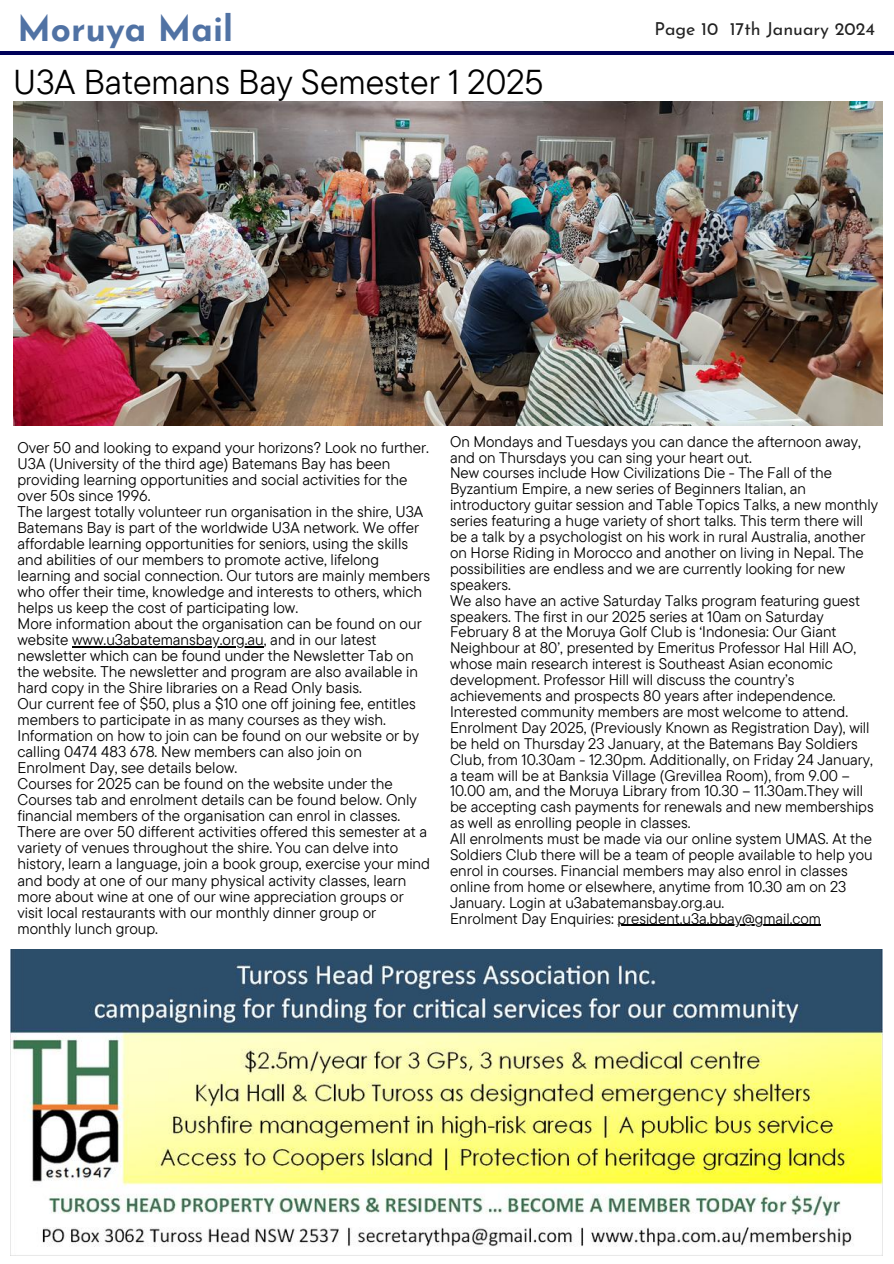
<style>
.page{position:relative;width:894px;height:1264px;background:#fff}
.page>*{position:absolute;margin:0;border:0;box-sizing:border-box;transform-origin:0 0}
.t1{font:700 35.25px "Josefin Sans";color:#5072a4}
.t2{font:34.35px "TT Commons Pro";color:#000}
.t3{font:17.85px "Josefin Sans";color:#222}
.t4{font:15.45px/16px "TT Commons Pro";color:#000}
.t5{font:15.3px/15.9px "TT Commons Pro";color:#000}
</style>
<div class="page">
<hr style="left:0;top:52px;width:893px;height:2px;background:#000259">
<img style="left:10px;top:950px;width:872px;height:304px">
<img style="left:13px;top:102px;width:869px;height:324px">
<hr style="left:72px;top:646px;width:192px;height:1px;background:#000">
<hr style="left:617px;top:924px;width:203px;height:2px;background:#000">
<h1 class="t1" style="left:17px;top:14px;width:217px">Moruya Mail</h1>
<p class="t3" style="left:654px;top:22px;width:222px">Page 10 17th January 2024</p>
<h2 class="t2" style="left:13px;top:60px;width:531px">U3A Batemans Bay Semester 1 2025</h2>
<p class="t4" style="left:17px;top:439px;width:414px">Over 50 and looking to expand your horizons? Look no further.<br>U3A (University of the third age) Batemans Bay has been providing learning opportunities and social activities for the over 50s since 1996.<br>The largest totally volunteer run organisation in the shire, U3A Batemans Bay is part of the worldwide U3A network. We offer affordable learning opportunities for seniors, using the skills and abilities of our members to promote active, lifelong learning and social connection. Our tutors are mainly members who offer their time, knowledge and interests to others, which helps us keep the cost of participating low.<br>More information about the organisation can be found on our website www.u3abatemansbay.org.au, and in our latest newsletter which can be found under the Newsletter Tab on the website. The newsletter and program are also available in hard copy in the Shire libraries on a Read Only basis.<br>Our current fee of $50, plus a $10 one off joining fee, entitles members to participate in as many courses as they wish.<br>Information on how to join can be found on our website or by calling 0474 483 678. New members can also join on Enrolment Day, see details below.<br>Courses for 2025 can be found on the website under the Courses tab and enrolment details can be found below. Only financial members of the organisation can enrol in classes.<br>There are over 50 different activities offered this semester at a variety of venues throughout the shire. You can delve into history, learn a language, join a book group, exercise your mind and body at one of our many physical activity classes, learn more about wine at one of our wine appreciation groups or visit local restaurants with our monthly dinner group or monthly lunch group.</p>
<p class="t5" style="left:450px;top:433px;width:429px">On Mondays and Tuesdays you can dance the afternoon away, and on Thursdays you can sing your heart out.<br>New courses include How Civilizations Die - The Fall of the Byzantium Empire, a new series of Beginners Italian, an introductory guitar session and Table Topics Talks, a new monthly series featuring a huge variety of short talks. This term there will be a talk by a psychologist on his work in rural Australia, another on Horse Riding in Morocco and another on living in Nepal. The possibilities are endless and we are currently looking for new speakers.<br>We also have an active Saturday Talks program featuring guest speakers. The first in our 2025 series at 10am on Saturday February 8 at the Moruya Golf Club is ‘Indonesia: Our Giant Neighbour at 80’, presented by Emeritus Professor Hal Hill AO, whose main research interest is Southeast Asian economic development. Professor Hill will discuss the country’s achievements and prospects 80 years after independence.<br>Interested community members are most welcome to attend.<br>Enrolment Day 2025, (Previously Known as Registration Day), will be held on Thursday 23 January, at the Batemans Bay Soldiers Club, from 10.30am - 12.30pm. Additionally, on Friday 24 January, a team will be at Banksia Village (Grevillea Room), from 9.00 – 10.00 am, and the Moruya Library from 10.30 – 11.30am.They will be accepting cash payments for renewals and new memberships as well as enrolling people in classes.<br>All enrolments must be made via our online system UMAS. At the Soldiers Club there will be a team of people available to help you enrol in courses. Financial members may also enrol in classes online from home or elsewhere, anytime from 10.30 am on 23<br>January. Login at u3abatemansbay.org.au.<br>Enrolment Day Enquiries: president.u3a.bbay@gmail.com</p>
</div>
